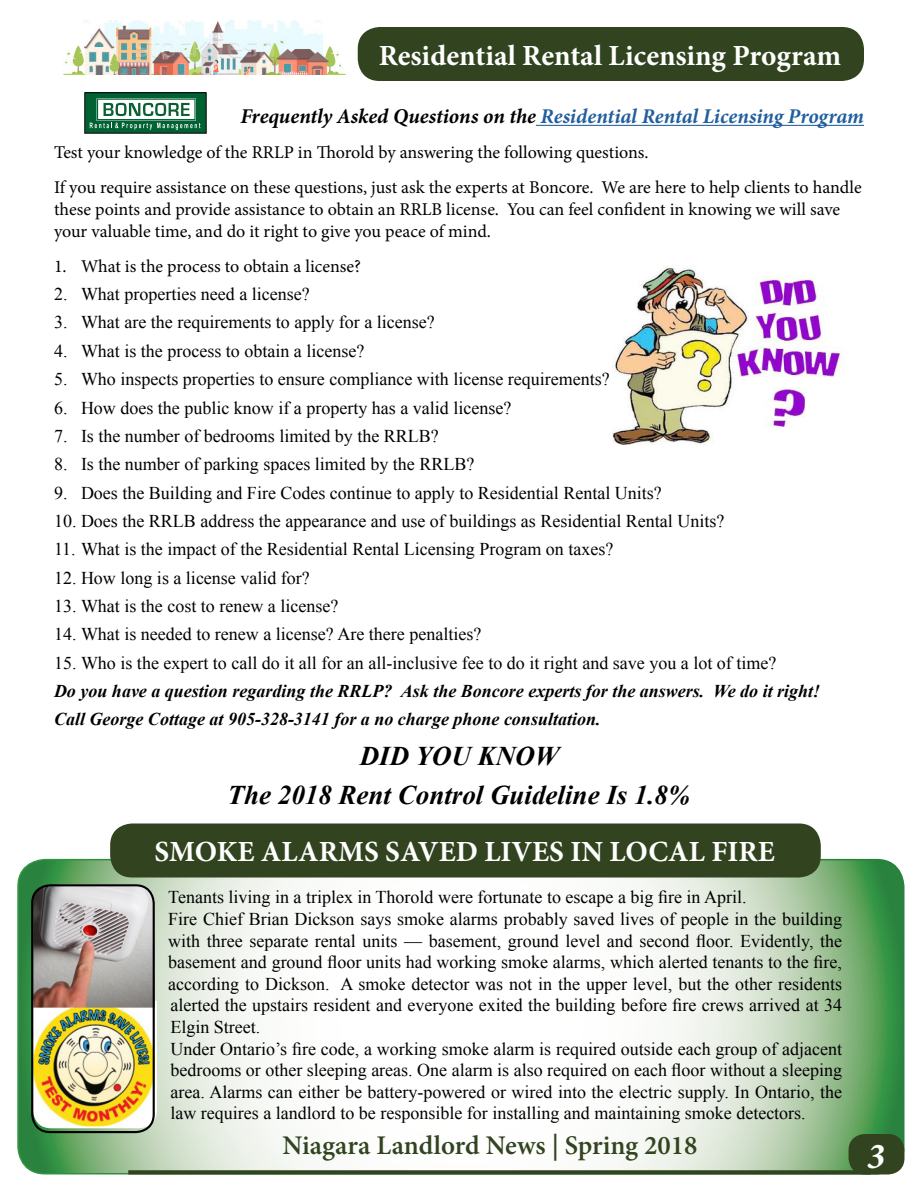
<style>
.page{position:relative;width:918px;height:1188px;background:#fff}
.page>*{position:absolute;margin:0;border:0;box-sizing:border-box;transform-origin:0 0}
.Text_03{font:italic 700 36.6px "Minion Pro";color:#fff}
.Text_03-2{font:700 29.25px "Minion Pro";color:#fff}
.t1{font:italic 700 27px "Times New Roman";color:#000}
.Text_03-3{font:600 27px "Minion Pro";color:#31441f}
.t2{font:italic 700 21px "Minion Pro";letter-spacing:-.005em;color:#215e9e}
.t3{font:18px/21.6px "Times New Roman";color:#000;text-align:justify}
.t4{font:18px/21.6px "Minion Pro";letter-spacing:-.005em;color:#000}
.t5{font:italic 700 18px "Times New Roman";color:#000}
.s1{color:#000}
</style>
<div class="page">
<svg style="left:18px;top:860px;width:886px;height:314px"></svg>
<div style="left:849px;top:1134px;width:55px;height:40px;background:#31441f;border-radius:16px"></div>
<hr style="left:536px;top:125px;width:328px;height:1px;background:#215e9e">
<div style="left:358px;top:27px;width:506px;height:54px;background:#31441f;border-radius:22px"></div>
<div style="left:110px;top:824px;width:711px;height:54px;background:#31441f;border-radius:22px"></div>
<img style="left:62px;top:20px;width:283px;height:54px">
<img style="left:612px;top:265px;width:232px;height:179px">
<div style="left:128px;top:1170px;width:743px;height:5px;background:#31441f"></div>
<div style="left:85px;top:93px;width:121px;height:40px;background:#006133"></div>
<svg style="left:90px;top:98px;width:110px;height:32px"></svg>
<svg style="left:33px;top:1001px;width:124px;height:127px"></svg>
<img style="left:33px;top:1008px;width:122px;height:118px">
<img style="left:33px;top:884px;width:122px;height:124px">
<div style="left:31px;top:884px;width:124px;height:249px;border:2px solid #000;border-radius:18px"></div>
<p class="Text_03-2" style="left:379px;top:35px;width:464px">Residential Rental Licensing Program</p>
<p class="t2" style="left:240px;top:102px;width:625px"><span class="s1">Frequently Asked Questions on the</span> Residential Rental Licensing Program</p>
<p class="t4" style="left:54px;top:142px;width:596px">Test your knowledge of the RRLP in Thorold by answering the following questions.</p>
<p class="t4" style="left:54px;top:177px;width:809px">If you require assistance on these questions, just ask the experts at Boncore. We are here to help clients to handle these points and provide assistance to obtain an RRLB license. You can feel confident in knowing we will save your valuable time, and do it right to give you peace of mind.</p>
<p class="t4" style="left:54px;top:255px;width:309px">1. What is the process to obtain a license?</p>
<p class="t3" style="left:54px;top:283px;width:257px">2. What properties need a license?</p>
<p class="t3" style="left:54px;top:311px;width:382px">3. What are the requirements to apply for a license?</p>
<p class="t3" style="left:54px;top:340px;width:312px">4. What is the process to obtain a license?</p>
<p class="t3" style="left:54px;top:368px;width:557px">5. Who inspects properties to ensure compliance with license requirements?</p>
<p class="t3" style="left:54px;top:396px;width:459px">6. How does the public know if a property has a valid license?</p>
<p class="t3" style="left:54px;top:425px;width:386px">7. Is the number of bedrooms limited by the RRLB?</p>
<p class="t3" style="left:54px;top:453px;width:422px">8. Is the number of parking spaces limited by the RRLB?</p>
<p class="t3" style="left:54px;top:481px;width:609px">9. Does the Building and Fire Codes continue to apply to Residential Rental Units?</p>
<p class="t3" style="left:54px;top:510px;width:672px">10. Does the RRLB address the appearance and use of buildings as Residential Rental Units?</p>
<p class="t3" style="left:54px;top:538px;width:561px">11. What is the impact of the Residential Rental Licensing Program on taxes?</p>
<p class="t3" style="left:54px;top:567px;width:257px">12. How long is a license valid for?</p>
<p class="t3" style="left:54px;top:595px;width:286px">13. What is the cost to renew a license?</p>
<p class="t3" style="left:54px;top:623px;width:429px">14. What is needed to renew a license? Are there penalties?</p>
<p class="t3" style="left:54px;top:652px;width:724px">15. Who is the expert to call do it all for an all-inclusive fee to do it right and save you a lot of time?</p>
<p class="t5" style="left:54px;top:678px;width:768px">Do you have a question regarding the RRLP? Ask the Boncore experts for the answers. We do it right!</p>
<p class="t5" style="left:54px;top:707px;width:548px">Call George Cottage at 905-328-3141 for a no charge phone consultation.</p>
<p class="t1" style="left:360px;top:737px;width:200px">DID YOU KNOW</p>
<p class="t1" style="left:228px;top:776px;width:464px">The 2018 Rent Control Guideline Is 1.8%</p>
<p class="Text_03-2" style="left:155px;top:831px;width:622px">SMOKE ALARMS SAVED LIVES IN LOCAL FIRE</p>
<p class="t3" style="left:168px;top:886px;width:580px">Tenants living in a triplex in Thorold were fortunate to escape a big fire in April.</p>
<p class="t3" style="left:168px;top:908px;width:675px">Fire Chief Brian Dickson says smoke alarms probably saved lives of people in the building with three separate rental units — basement, ground level and second floor. Evidently, the basement and ground floor units had working smoke alarms, which alerted tenants to the fire, according to Dickson. A smoke detector was not in the upper level, but the other residents alerted the upstairs resident and everyone exited the building before fire crews arrived at 34<br>Elgin Street.</p>
<p class="t3" style="left:170px;top:1038px;width:673px">Under Ontario’s fire code, a working smoke alarm is required outside each group of adjacent bedrooms or other sleeping areas. One alarm is also required on each floor without a sleeping area. Alarms can either be battery-powered or wired into the electric supply. In Ontario, the law requires a landlord to be responsible for installing and maintaining smoke detectors.</p>
<p class="Text_03-3" style="left:283px;top:1127px;width:416px">Niagara Landlord News | Spring 2018</p>
<p class="Text_03" style="left:867px;top:1130px;width:20px">3</p>
</div>
